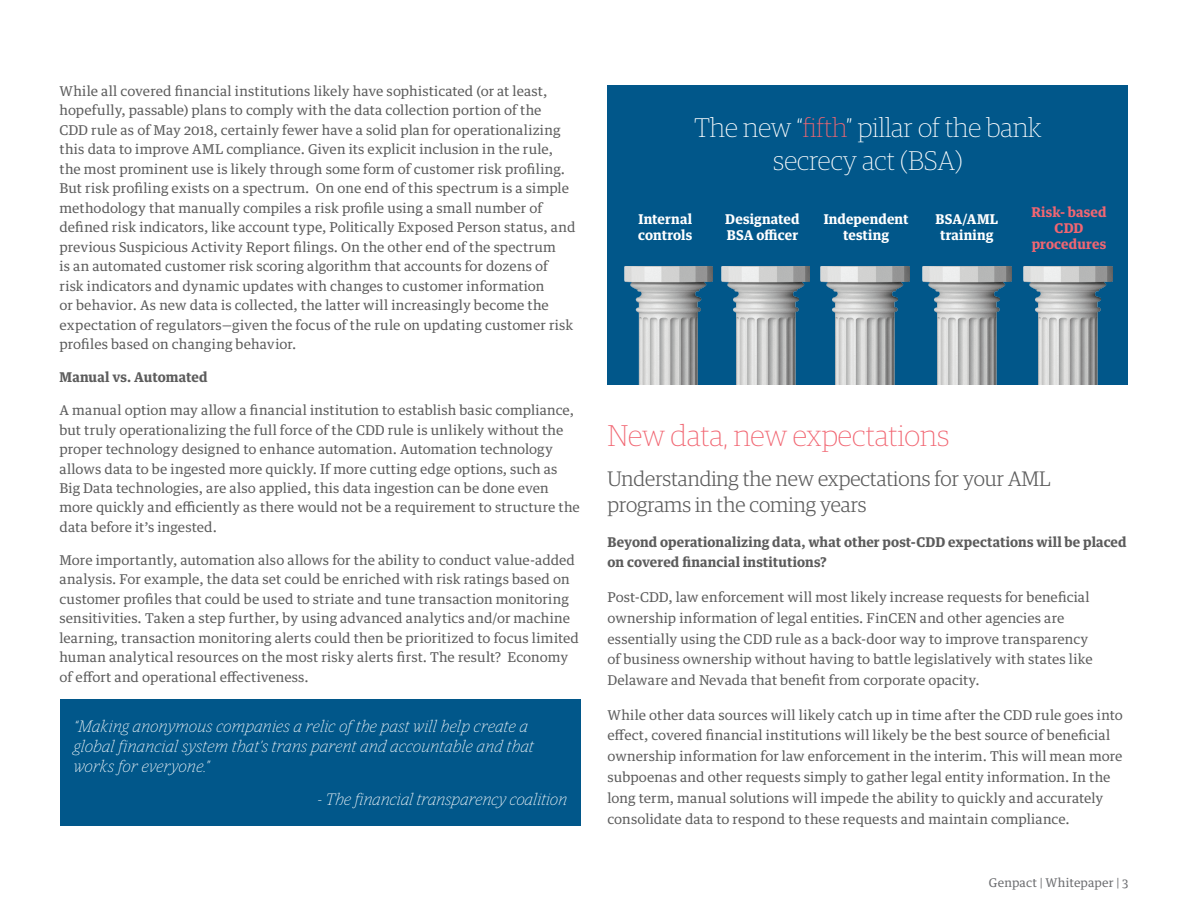
<style>
.page{position:relative;width:1188px;height:918px;background:#fff}
.page>*{position:absolute;margin:0;border:0;box-sizing:border-box;transform-origin:0 0}
.t1{font:100 30px "Guardian Egyp";color:#f16672}
.t2{font:100 27px/32.4px "Guardian Egyp";color:#fff;text-align:center}
.t3{font:300 21px/26.5px "Guardian Egyp";color:#5c5c5c}
.t4{font:italic 100 16.5px/19.8px "Guardian Egyp";letter-spacing:.03em;color:#fff}
.t5{font:13.5px/19.5px "Guardian Text Egyp";letter-spacing:.01em;color:#5c5c5c}
.t6{font:700 13.5px/20.9px "Guardian Text Egyp";letter-spacing:.01em;color:#5c5c5c}
.t7{font:700 13.5px/16.2px "Guardian Text Egyp";letter-spacing:.01em;color:#fff}
.t8{font:700 13.5px/16.2px "Guardian Text Egyp";letter-spacing:.01em;color:#f16672;text-align:center}
.t9{font:12px "Guardian Text Egyp";letter-spacing:.01em;color:#6c6d70}
.s1{color:#f16672}
</style>
<div class="page">
<div style="left:608px;top:85px;width:520px;height:300px;background:#01578a"></div>
<div style="left:60px;top:699px;width:520px;height:126px;background:#01578a"></div>
<img style="left:624px;top:266px;width:89px;height:119px">
<img style="left:721px;top:266px;width:89px;height:119px">
<img style="left:821px;top:266px;width:88px;height:119px">
<img style="left:923px;top:266px;width:88px;height:119px">
<img style="left:1024px;top:266px;width:88px;height:119px">
<p class="t5" style="left:60px;top:80px;width:517px">While all covered financial institutions likely have sophisticated (or at least, hopefully, passable) plans to comply with the data collection portion of the<br>CDD rule as of May 2018, certainly fewer have a solid plan for operationalizing this data to improve AML compliance. Given its explicit inclusion in the rule, the most prominent use is likely through some form of customer risk profiling.<br>But risk profiling exists on a spectrum. On one end of this spectrum is a simple methodology that manually compiles a risk profile using a small number of defined risk indicators, like account type, Politically Exposed Person status, and previous Suspicious Activity Report filings. On the other end of the spectrum<br>is an automated customer risk scoring algorithm that accounts for dozens of risk indicators and dynamic updates with changes to customer information<br>or behavior. As new data is collected, the latter will increasingly become the expectation of regulators—given the focus of the rule on updating customer risk profiles based on changing behavior.</p>
<p class="t6" style="left:60px;top:366px;width:150px">Manual vs. Automated</p>
<p class="t5" style="left:60px;top:399px;width:522px">A manual option may allow a financial institution to establish basic compliance, but truly operationalizing the full force of the CDD rule is unlikely without the proper technology designed to enhance automation. Automation technology allows data to be ingested more quickly. If more cutting edge options, such as Big Data technologies, are also applied, this data ingestion can be done even more quickly and efficiently as there would not be a requirement to structure the data before it’s ingested.</p>
<p class="t5" style="left:60px;top:549px;width:521px">More importantly, automation also allows for the ability to conduct value-added analysis. For example, the data set could be enriched with risk ratings based on customer profiles that could be used to striate and tune transaction monitoring sensitivities. Taken a step further, by using advanced analytics and/or machine learning, transaction monitoring alerts could then be prioritized to focus limited human analytical resources on the most risky alerts first. The result? Economy of effort and operational effectiveness.</p>
<p class="t4" style="left:74px;top:716px;width:461px">“Making anonymous companies a relic of the past will help create a global financial system that’s trans parent and accountable and that works for everyone.”</p>
<p class="t4" style="left:318px;top:789px;width:251px">- The financial transparency coalition</p>
<h2 class="t2" style="left:694px;top:110px;width:349px">The new “<span class="s1">fifth</span>” pillar of the bank secrecy act (BSA)</h2>
<p class="t7" style="left:725px;top:210px;width:76px">Designated<br>BSA officer</p>
<p class="t7" style="left:935px;top:210px;width:64px;text-align:center">BSA/AML training</p>
<p class="t8" style="left:1031px;top:203px;width:77px">Risk- based<br>CDD procedures</p>
<p class="t7" style="left:638px;top:210px;width:56px">Internal controls</p>
<p class="t7" style="left:824px;top:210px;width:86px;text-align:center">Independent testing</p>
<h1 class="t1" style="left:608px;top:416px;width:344px">New data, new expectations</h1>
<h3 class="t3" style="left:608px;top:464px;width:445px">Understanding the new expectations for your AML programs in the coming years</h3>
<p class="t6" style="left:608px;top:530px;width:521px">Beyond operationalizing data, what other post-CDD expectations will be placed on covered financial institutions?</p>
<p class="t5" style="left:608px;top:585px;width:487px;line-height:20.9px">Post-CDD, law enforcement will most likely increase requests for beneficial ownership information of legal entities. FinCEN and other agencies are essentially using the CDD rule as a back-door way to improve transparency of business ownership without having to battle legislatively with states like Delaware and Nevada that benefit from corporate opacity.</p>
<p class="t5" style="left:608px;top:703px;width:517px;line-height:20.9px">While other data sources will likely catch up in time after the CDD rule goes into effect, covered financial institutions will likely be the best source of beneficial ownership information for law enforcement in the interim. This will mean more subpoenas and other requests simply to gather legal entity information. In the long term, manual solutions will impede the ability to quickly and accurately consolidate data to respond to these requests and maintain compliance.</p>
<p class="t9" style="left:989px;top:873px;width:141px">Genpact | Whitepaper | 3</p>
</div>
